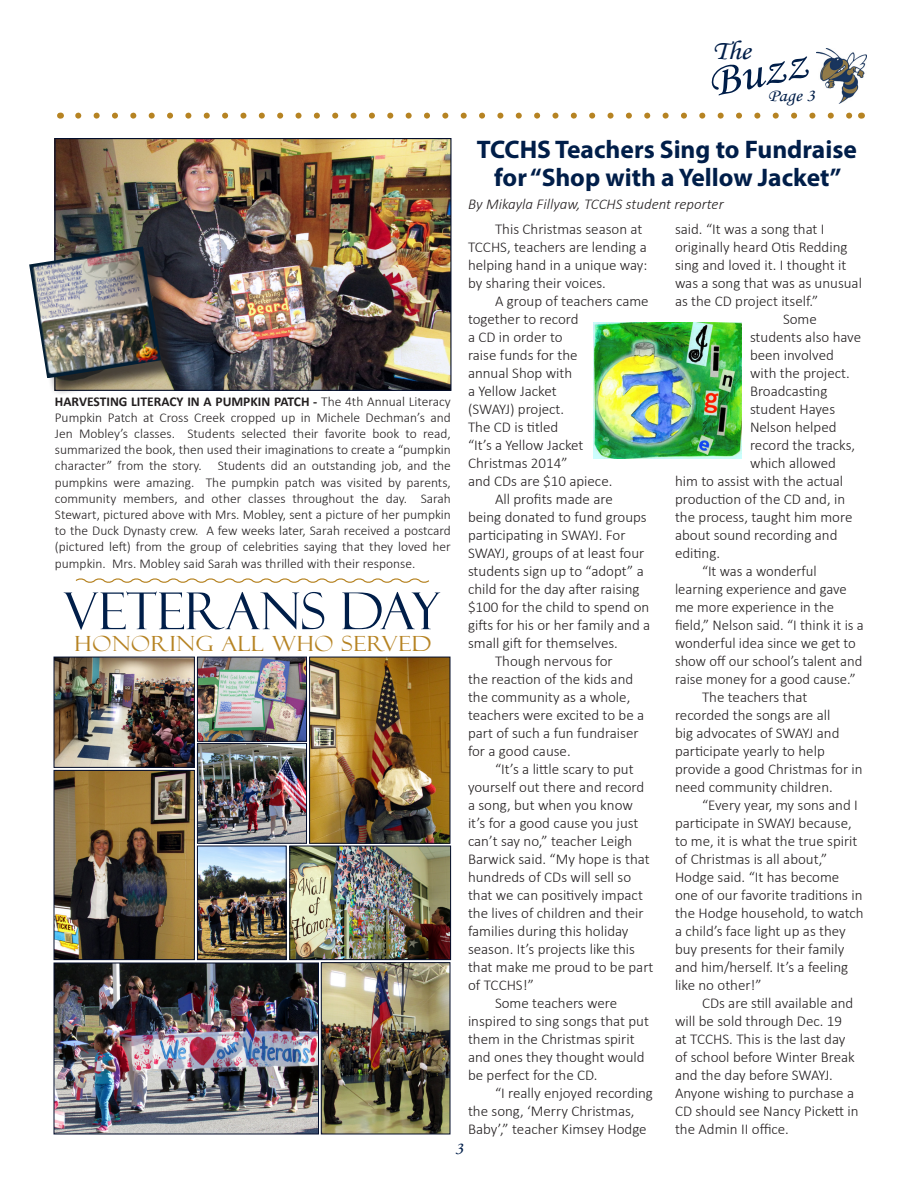
<style>
.page{position:relative;width:918px;height:1188px;background:#fff}
.page>*{position:absolute;margin:0;border:0;box-sizing:border-box;transform-origin:0 0}
.t1{font:51px "Felix Titling";color:#001e49}
.t2{font:46.5px "Monotype Corsiva";color:#001e49;scale:1.11 1}
.t3{font:27px "Monotype Corsiva";color:#001e49;scale:1.11 1}
.t4{font:700 25.5px/28.5px "Myriad Pro";color:#001e49;text-align:center}
.t5{font:20.85px "Felix Titling";letter-spacing:.03em;color:#b68322;scale:1.11 1}
.t6{font:18px "Monotype Corsiva";color:#001e49;scale:1.11 1}
.t7{font:300 15px/18px "Calibri";color:#231f20}
.t8{font:italic 300 15px "Calibri";color:#231f20}
.t9{font:300 13.5px/16.2px "Calibri";color:#231f20;text-align:justify}
.s1{font-weight:700}
</style>
<div class="page">
<svg style="left:78px;top:113px;width:774px;height:6px"></svg>
<img style="left:816px;top:48px;width:51px;height:56px">
<svg style="left:75px;top:578px;width:354px;height:5px"></svg>
<img style="left:594px;top:323px;width:148px;height:136px">
<img style="left:56px;top:140px;width:394px;height:249px">
<div style="left:54px;top:138px;width:398px;height:253px;border:1px solid #040f2d"></div>
<div style="left:32px;top:249px;width:147px;height:147px;background:#231f20;opacity:.75"></div>
<img style="left:29px;top:246px;width:132px;height:132px">
<img style="left:311px;top:659px;width:137px;height:183px">
<div style="left:309px;top:657px;width:141px;height:187px;border:1px solid #040f2d"></div>
<img style="left:199px;top:659px;width:106px;height:81px">
<div style="left:197px;top:657px;width:110px;height:85px;border:1px solid #040f2d"></div>
<img style="left:323px;top:964px;width:125px;height:168px">
<div style="left:321px;top:962px;width:129px;height:172px;border:1px solid #040f2d"></div>
<img style="left:56px;top:659px;width:137px;height:107px">
<div style="left:54px;top:657px;width:141px;height:111px;border:1px solid #040f2d"></div>
<img style="left:56px;top:772px;width:137px;height:186px">
<div style="left:54px;top:770px;width:141px;height:190px;border:1px solid #040f2d"></div>
<img style="left:56px;top:965px;width:261px;height:167px">
<div style="left:54px;top:963px;width:265px;height:171px;border:1px solid #040f2d"></div>
<img style="left:291px;top:848px;width:158px;height:110px">
<div style="left:289px;top:846px;width:162px;height:114px;border:1px solid #040f2d"></div>
<img style="left:199px;top:745px;width:106px;height:97px">
<div style="left:197px;top:743px;width:110px;height:101px;border:1px solid #040f2d"></div>
<img style="left:199px;top:848px;width:86px;height:110px">
<div style="left:197px;top:846px;width:90px;height:114px;border:1px solid #040f2d"></div>
<p class="t9" style="left:55px;top:393px;width:398px"><span class="s1">HARVESTING LITERACY IN A PUMPKIN PATCH -</span> The 4th Annual Literacy Pumpkin Patch at Cross Creek cropped up in Michele Dechman’s and Jen Mobley’s classes. Students selected their favorite book to read, summarized the book, then used their imaginations to create a “pumpkin character” from the story. Students did an outstanding job, and the pumpkins were amazing. The pumpkin patch was visited by parents, community members, and other classes throughout the day. Sarah Stewart, pictured above with Mrs. Mobley, sent a picture of her pumpkin to the Duck Dynasty crew. A few weeks later, Sarah received a postcard (pictured left) from the group of celebrities saying that they loved her pumpkin. Mrs. Mobley said Sarah was thrilled with their response.</p>
<p class="t1" style="left:63px;top:582px;width:379px">VETERANS DAY</p>
<p class="t5" style="left:75px;top:631px;width:323px">HONORING ALL WHO SERVED</p>
<p class="t3" style="left:712px;top:34px;width:36px">The</p>
<p class="t2" style="left:702px;top:55px;width:92px;rotate:-12deg">Buzz</p>
<p class="t6" style="left:768px;top:85px;width:44px">Page 3</p>
<p class="t4" style="left:477px;top:134px;width:381px">TCCHS Teachers Sing to Fundraise for “Shop with a Yellow Jacket”</p>
<p class="t8" style="left:468px;top:195px;width:257px">By Mikayla Fillyaw, TCCHS student reporter</p>
<p class="t7" style="left:675px;top:220px;width:188px">said. “It was a song that I originally heard Otis Redding sing and loved it. I thought it was a song that was as unusual as the CD project itself.”</p>
<p class="t7" style="left:783px;top:310px;width:35px">Some</p>
<p class="t7" style="left:750px;top:328px;width:113px">students also have</p>
<p class="t7" style="left:750px;top:346px;width:85px">been involved</p>
<p class="t7" style="left:750px;top:364px;width:101px">with the project.</p>
<p class="t7" style="left:750px;top:382px;width:79px">Broadcasting</p>
<p class="t7" style="left:750px;top:400px;width:87px">student Hayes</p>
<p class="t7" style="left:750px;top:418px;width:88px">Nelson helped</p>
<p class="t7" style="left:750px;top:436px;width:107px">record the tracks,</p>
<p class="t7" style="left:750px;top:454px;width:88px">which allowed</p>
<p class="t7" style="left:675px;top:472px;width:170px">him to assist with the actual</p>
<p class="t7" style="left:675px;top:490px;width:172px">production of the CD and, in</p>
<p class="t7" style="left:675px;top:508px;width:179px">the process, taught him more</p>
<p class="t7" style="left:675px;top:526px;width:164px">about sound recording and</p>
<p class="t7" style="left:675px;top:544px;width:47px">editing.</p>
<p class="t7" style="left:675px;top:562px;width:190px;text-indent:27px">“It was a wonderful learning experience and gave me more experience in the field,” Nelson said. “I think it is a wonderful idea since we get to show off our school’s talent and raise money for a good cause.”</p>
<p class="t7" style="left:675px;top:688px;width:189px;text-indent:27px">The teachers that recorded the songs are all<br>big advocates of SWAYJ and participate yearly to help provide a good Christmas for in need community children.</p>
<p class="t7" style="left:675px;top:796px;width:190px;text-indent:27px">“Every year, my sons and I participate in SWAYJ because, to me, it is what the true spirit of Christmas is all about,”<br>Hodge said. “It has become one of our favorite traditions in the Hodge household, to watch a child’s face light up as they buy presents for their family and him/herself. It’s a feeling like no other!”</p>
<p class="t7" style="left:675px;top:994px;width:185px;text-indent:27px">CDs are still available and will be sold through Dec. 19<br>at TCCHS. This is the last day of school before Winter Break and the day before SWAYJ.<br>Anyone wishing to purchase a<br>CD should see Nancy Pickett in the Admin II office.</p>
<p class="t7" style="left:468px;top:220px;width:181px;text-indent:27px">This Christmas season at<br>TCCHS, teachers are lending a helping hand in a unique way: by sharing their voices.</p>
<p class="t7" style="left:468px;top:292px;width:182px;text-indent:27px">A group of teachers came together to record<br>a CD in order to<br>raise funds for the<br>annual Shop with<br>a Yellow Jacket<br>(SWAYJ) project.<br>The CD is titled<br>“It’s a Yellow Jacket<br>Christmas 2014”<br>and CDs are $10 apiece.</p>
<p class="t7" style="left:468px;top:490px;width:184px;text-indent:27px">All profits made are<br>being donated to fund groups participating in SWAYJ. For<br>SWAYJ, groups of at least four students sign up to “adopt” a child for the day after raising $100 for the child to spend on gifts for his or her family and a small gift for themselves.</p>
<p class="t7" style="left:468px;top:652px;width:178px;text-indent:27px">Though nervous for<br>the reaction of the kids and the community as a whole, teachers were excited to be a part of such a fun fundraiser for a good cause.</p>
<p class="t7" style="left:468px;top:760px;width:187px;text-indent:27px">“It’s a little scary to put yourself out there and record a song, but when you know it’s for a good cause you just can’t say no,” teacher Leigh<br>Barwick said. “My hope is that hundreds of CDs will sell so that we can positively impact the lives of children and their families during this holiday season. It’s projects like this that make me proud to be part of TCCHS!”</p>
<p class="t7" style="left:468px;top:994px;width:183px;text-indent:27px">Some teachers were inspired to sing songs that put them in the Christmas spirit and ones they thought would be perfect for the CD.</p>
<p class="t7" style="left:468px;top:1084px;width:186px;text-indent:27px">“I really enjoyed recording the song, ‘Merry Christmas,<br>Baby’,” teacher Kimsey Hodge</p>
<p class="t6" style="left:455px;top:1137px;width:9px">3</p>
</div>
